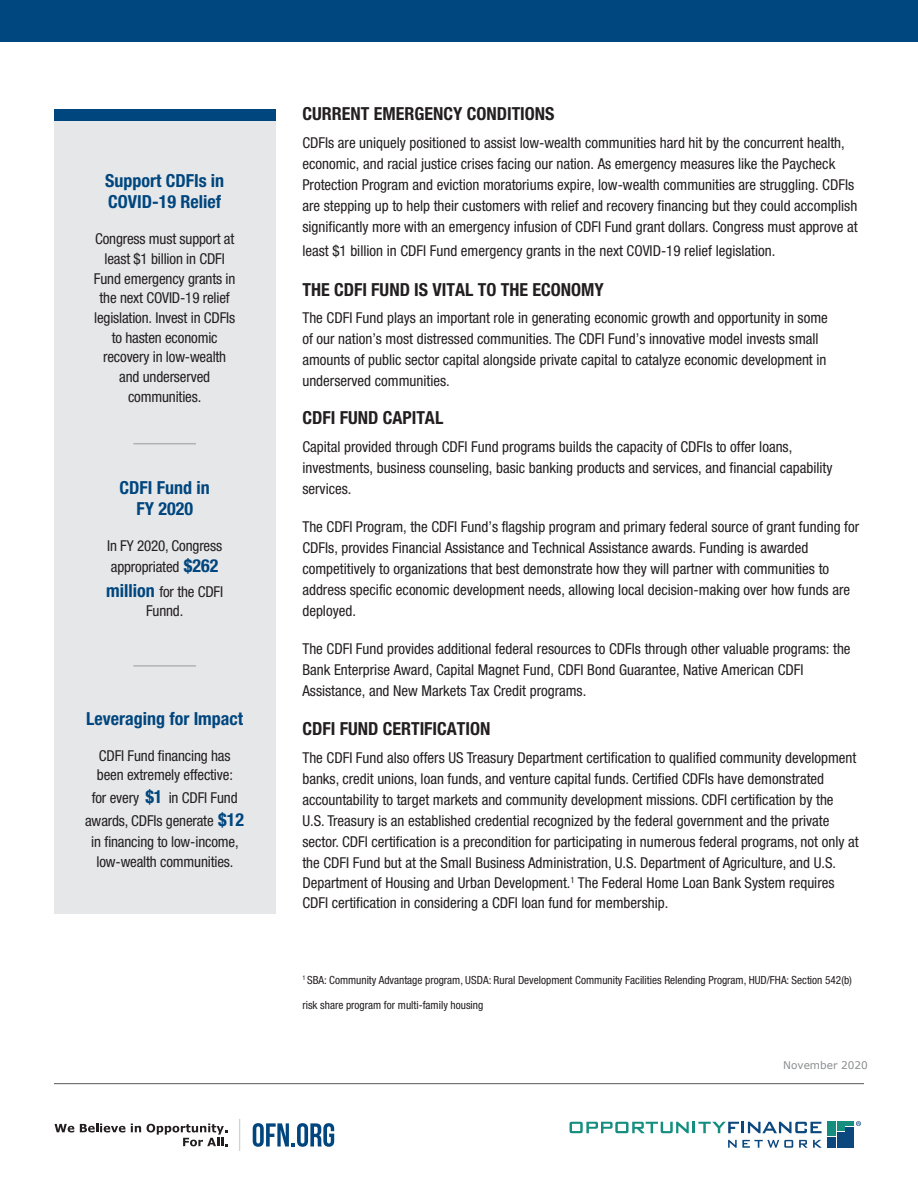
<style>
.page{position:relative;width:918px;height:1188px;background:#fff}
.page>*{position:absolute;margin:0;border:0;box-sizing:border-box;transform-origin:0 0}
.t1{font:700 condensed 18px "Helvetica Neue LT Std";color:#231f20}
.t2{font:700 condensed 18px/20.5px "Helvetica Neue LT Std";color:#00467e}
.t3{font:condensed 15px/21px "Helvetica Neue LT Std";color:#231f20}
.t4{font:condensed 11.25px "Helvetica Neue LT Std";color:#231f20}
.t5{font:10.5px "Verdana";color:#8a8c8f}
.s1{font-weight:700;font-size:18px;color:#00467e}
</style>
<div class="page">
<hr style="left:54px;top:1083px;width:810px;height:1px;background:#57585a">
<svg style="left:728px;top:1140px;width:65px;height:8px"></svg>
<svg style="left:799px;top:1140px;width:23px;height:8px"></svg>
<svg style="left:570px;top:1122px;width:252px;height:11px"></svg>
<svg style="left:844px;top:1121px;width:2px;height:27px"></svg>
<div style="left:827px;top:1121px;width:9px;height:15px;background:#168e7f"></div>
<div style="left:827px;top:1137px;width:9px;height:11px;background:#0c487d"></div>
<div style="left:837px;top:1121px;width:7px;height:10px;background:#168e7f"></div>
<div style="left:837px;top:1132px;width:7px;height:16px;background:#0c487d"></div>
<div style="left:846px;top:1121px;width:8px;height:5px;background:#168e7f"></div>
<div style="left:846px;top:1127px;width:8px;height:21px;background:#0c487d"></div>
<svg style="left:856px;top:1121px;width:5px;height:5px"></svg>
<hr style="left:239px;top:1119px;width:1px;height:32px;background:#d1d2d4">
<svg style="left:253px;top:1123px;width:81px;height:24px"></svg>
<svg style="left:55px;top:1124px;width:19px;height:8px"></svg>
<svg style="left:80px;top:1124px;width:45px;height:8px"></svg>
<svg style="left:131px;top:1124px;width:10px;height:8px"></svg>
<svg style="left:147px;top:1124px;width:80px;height:22px"></svg>
<div style="left:0;top:0;width:918px;height:41px;background:#00467f"></div>
<div style="left:54px;top:121px;width:221px;height:793px;background:#e6e7e9"></div>
<div style="left:54px;top:109px;width:221px;height:12px;background:#00467e"></div>
<hr style="left:133px;top:665px;width:63px;height:2px;background:#b2b3b7">
<hr style="left:133px;top:443px;width:63px;height:1px;background:#b2b3b7">
<p class="t2" style="left:105px;top:170px;width:121px">Support CDFIs in<br>COVID-19 Relief</p>
<p class="t3" style="left:94px;top:229px;width:143px;line-height:19.6px;text-align:center">Congress must support at least $1 billion in CDFI<br>Fund emergency grants in the next COVID-19 relief legislation. Invest in CDFIs to hasten economic recovery in low-wealth and underserved communities.</p>
<p class="t2" style="left:120px;top:476px;width:92px;line-height:21.6px;text-align:center">CDFI Fund in<br>FY 2020</p>
<p class="t3" style="left:107px;top:536px;width:117px">In FY 2020, Congress appropriated <span class="s1">$262</span></p>
<p class="t3" style="left:106px;top:582px;width:119px;line-height:19.5px;text-align:center"><span class="s1">million</span> for the CDFI<br>Funnd.</p>
<p class="t2" style="left:86px;top:708px;width:159px">Leveraging for Impact</p>
<p class="t3" style="left:97px;top:745px;width:137px;line-height:19.8px">CDFI Fund financing has been extremely effective:</p>
<p class="t3" style="left:85px;top:785px;width:161px;line-height:23.7px;text-align:center">for every <span class="s1">$1</span> in CDFI Fund awards, CDFIs generate <span class="s1">$12</span></p>
<p class="t3" style="left:91px;top:832px;width:149px;line-height:19.8px;text-align:center">in financing to low-income, low-wealth communities.</p>
<p class="t1" style="left:302px;top:103px;width:254px">CURRENT EMERGENCY CONDITIONS</p>
<p class="t3" style="left:302px;top:132px;width:557px">CDFIs are uniquely positioned to assist low-wealth communities hard hit by the concurrent health, economic, and racial justice crises facing our nation. As emergency measures like the Paycheck Protection Program and eviction moratoriums expire, low-wealth communities are struggling. CDFIs are stepping up to help their customers with relief and recovery financing but they could accomplish significantly more with an emergency infusion of CDFI Fund grant dollars. Congress must approve at</p>
<p class="t3" style="left:302px;top:240px;width:474px">least $1 billion in CDFI Fund emergency grants in the next COVID-19 relief legislation.</p>
<p class="t1" style="left:302px;top:278px;width:303px">THE CDFI FUND IS VITAL TO THE ECONOMY</p>
<p class="t3" style="left:302px;top:308px;width:527px">The CDFI Fund plays an important role in generating economic growth and opportunity in some of our nation’s most distressed communities. The CDFI Fund’s innovative model invests small amounts of public sector capital alongside private capital to catalyze economic development in underserved communities.</p>
<p class="t1" style="left:302px;top:407px;width:142px">CDFI FUND CAPITAL</p>
<p class="t3" style="left:302px;top:436px;width:532px">Capital provided through CDFI Fund programs builds the capacity of CDFIs to offer loans, investments, business counseling, basic banking products and services, and financial capability services.</p>
<p class="t3" style="left:302px;top:516px;width:558px">The CDFI Program, the CDFI Fund’s flagship program and primary federal source of grant funding for CDFIs, provides Financial Assistance and Technical Assistance awards. Funding is awarded competitively to organizations that best demonstrate how they will partner with communities to address specific economic development needs, allowing local decision-making over how funds are deployed.</p>
<p class="t3" style="left:302px;top:639px;width:550px">The CDFI Fund provides additional federal resources to CDFIs through other valuable programs: the<br>Bank Enterprise Award, Capital Magnet Fund, CDFI Bond Guarantee, Native American CDFI<br>Assistance, and New Markets Tax Credit programs.</p>
<p class="t1" style="left:302px;top:718px;width:190px">CDFI FUND CERTIFICATION</p>
<p class="t3" style="left:302px;top:747px;width:558px">The CDFI Fund also offers US Treasury Department certification to qualified community development banks, credit unions, loan funds, and venture capital funds. Certified CDFIs have demonstrated accountability to target markets and community development missions. CDFI certification by the U.S. Treasury is an established credential recognized by the federal government and the private sector. CDFI certification is a precondition for participating in numerous federal programs, not only at the CDFI Fund but at the Small Business Administration, U.S. Department of Agriculture, and U.S.<br>Department of Housing and Urban Development.<sup>1</sup> The Federal Home Loan Bank System requires CDFI certification in considering a CDFI loan fund for membership.</p>
<p class="t4" style="left:302px;top:973px;width:551px"><sup>1</sup> SBA: Community Advantage program, USDA: Rural Development Community Facilities Relending Program, HUD/FHA: Section 542(b)</p>
<p class="t4" style="left:302px;top:999px;width:182px">risk share program for multi-family housing</p>
<p class="t5" style="left:783px;top:1058px;width:86px">November 2020</p>
</div>
